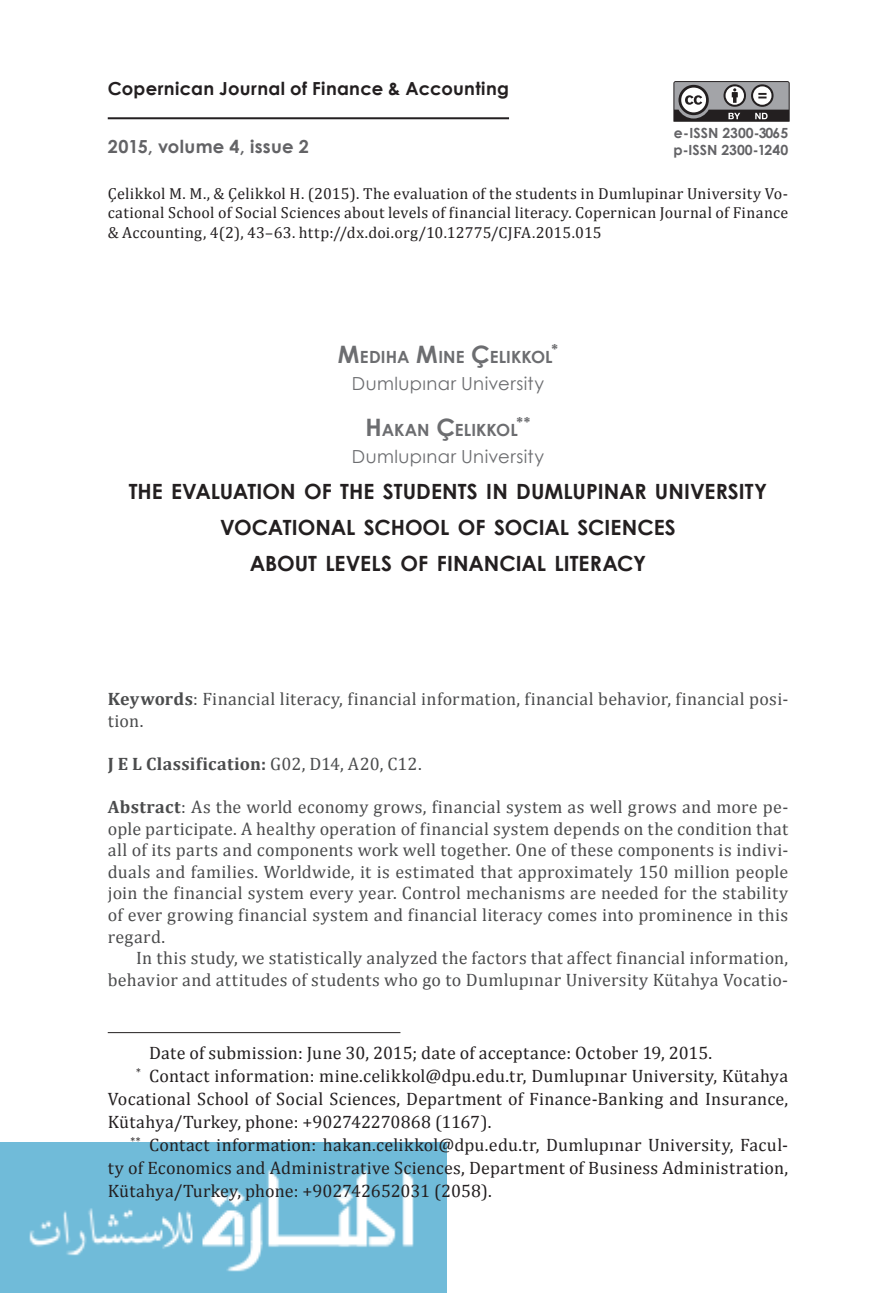
<style>
.page{position:relative;width:896px;height:1293px;background:#fff}
.page>*{position:absolute;margin:0;border:0;box-sizing:border-box;transform-origin:0 0}
.t1{font:700 21px/36px "Century Gothic";color:#231f20;text-align:center}
.t2{font:18px/21.6px "Cambria";letter-spacing:.02em;color:#4b4c4d}
.t3{font:18px "Cambria";letter-spacing:.015em;color:#231f20}
.t4{font:18px "Century Gothic";letter-spacing:.025em;color:#6c6d70}
.t5{font:700 18px "Century Gothic";letter-spacing:.015em;color:#231f20}
.t6{font:700 18px "Cambria";letter-spacing:.015em;color:#4b4c4d}
.t7{font:700 18px "Century Gothic";letter-spacing:.015em;color:#636366}
.t8{font:700 16.8px "Century Gothic";color:#6c6d70}
.t9{font:16px/19.2px "Cambria";letter-spacing:.01em;color:#231f20;text-align:justify}
.t10{font:700 14.8px "Century Gothic";color:#6c6d70}
.t11{font:700 14px "Century Gothic";color:#636366}
.s1{font-size:24px}
.s2{font-weight:700}
.s3{font-weight:400}
</style>
<div class="page">
<img style="left:0;top:1143px;width:446px;height:150px">
<hr style="left:108px;top:117px;width:401px;height:2px;background:#231f20">
<svg style="left:673px;top:81px;width:116px;height:41px"></svg>
<hr style="left:108px;top:1032px;width:292px;height:1px;background:#231f20">
<p class="t5" style="left:108px;top:74px;width:403px">Copernican Journal of Finance &amp; Accounting</p>
<p class="t11" style="left:674px;top:122px;width:116px">e-ISSN 2300-3065</p>
<p class="t7" style="left:108px;top:133px;width:202px">2015, volume 4, issue 2</p>
<p class="t11" style="left:673px;top:139px;width:116px">p-ISSN 2300-1240</p>
<p class="t9" style="left:108px;top:184px;width:682px">Çelikkol M. M., &amp; Çelikkol H. (2015). The evaluation of the students in Dumlupinar University Vo&shy;cational School of Social Sciences about levels of financial literacy. Copernican Journal of Finance &amp; Accounting, 4(2), 43–63. http://dx.doi.org/10.12775/CJFA.2015.015</p>
<p class="t8" style="left:338px;top:344px;width:216px"><span class="s1">M</span>EDIHA <span class="s1">M</span>INE <span class="s1">Ç</span>ELIKKOL</p>
<p class="t10" style="left:551px;top:338px;width:8px">*</p>
<p class="t4" style="left:352px;top:371px;width:194px">Dumlupınar University</p>
<p class="t8" style="left:366px;top:417px;width:154px"><span class="s1">H</span>AKAN <span class="s1">Ç</span>ELIKKOL</p>
<p class="t10" style="left:517px;top:411px;width:15px">**</p>
<p class="t4" style="left:352px;top:444px;width:194px">Dumlupınar University</p>
<p class="t1" style="left:129px;top:473px;width:640px">THE EVALUATION OF THE STUDENTS IN DUMLUPINAR UNIVERSITY<br>VOCATIONAL SCHOOL OF SOCIAL SCIENCES<br>ABOUT LEVELS OF FINANCIAL LITERACY</p>
<p class="t2" style="left:108px;top:688px;width:682px"><span class="s2">Keywords</span>: Financial literacy, financial information, financial behavior, financial posi&shy;tion.</p>
<p class="t6" style="left:108px;top:751px;width:315px">J E L Classification: <span class="s3">G02, D14, A20, C12.</span></p>
<p class="t2" style="left:108px;top:796px;width:682px;text-align:justify"><span class="s2">Abstract</span>: As the world economy grows, financial system as well grows and more pe&shy;ople participate. A healthy operation of financial system depends on the condition that all of its parts and components work well together. One of these components is indivi&shy;duals and families. Worldwide, it is estimated that approximately 150 million people join the financial system every year. Control mechanisms are needed for the stability of ever growing financial system and financial literacy comes into prominence in this regard.</p>
<p class="t2" style="left:108px;top:947px;width:682px;text-align:right">In this study, we statistically analyzed the factors that affect financial information, behavior and attitudes of students who go to Dumlupınar University Kütahya Vocatio-</p>
<p class="t3" style="left:149px;top:1041px;width:565px">Date of submission: June 30, 2015; date of acceptance: October 19, 2015.</p>
<p class="t3" style="left:136px;top:1064px;width:653px"><sup>*</sup> Contact information: mine.celikkol@dpu.edu.tr, Dumlupınar University, Kütahya</p>
<p class="t3" style="left:108px;top:1087px;width:682px">Vocational School of Social Sciences, Department of Finance-Banking and Insurance,</p>
<p class="t3" style="left:108px;top:1110px;width:385px">Kütahya/Turkey, phone: +902742270868 (1167).</p>
<p class="t3" style="left:130px;top:1133px;width:659px"><sup>**</sup> Contact information: hakan.celikkol@dpu.edu.tr, Dumlupınar University, Facul-</p>
<p class="t3" style="left:108px;top:1156px;width:682px">ty of Economics and Administrative Sciences, Department of Business Administration,</p>
<p class="t3" style="left:108px;top:1179px;width:386px">Kütahya/Turkey, phone: +902742652031 (2058).</p>
</div>
